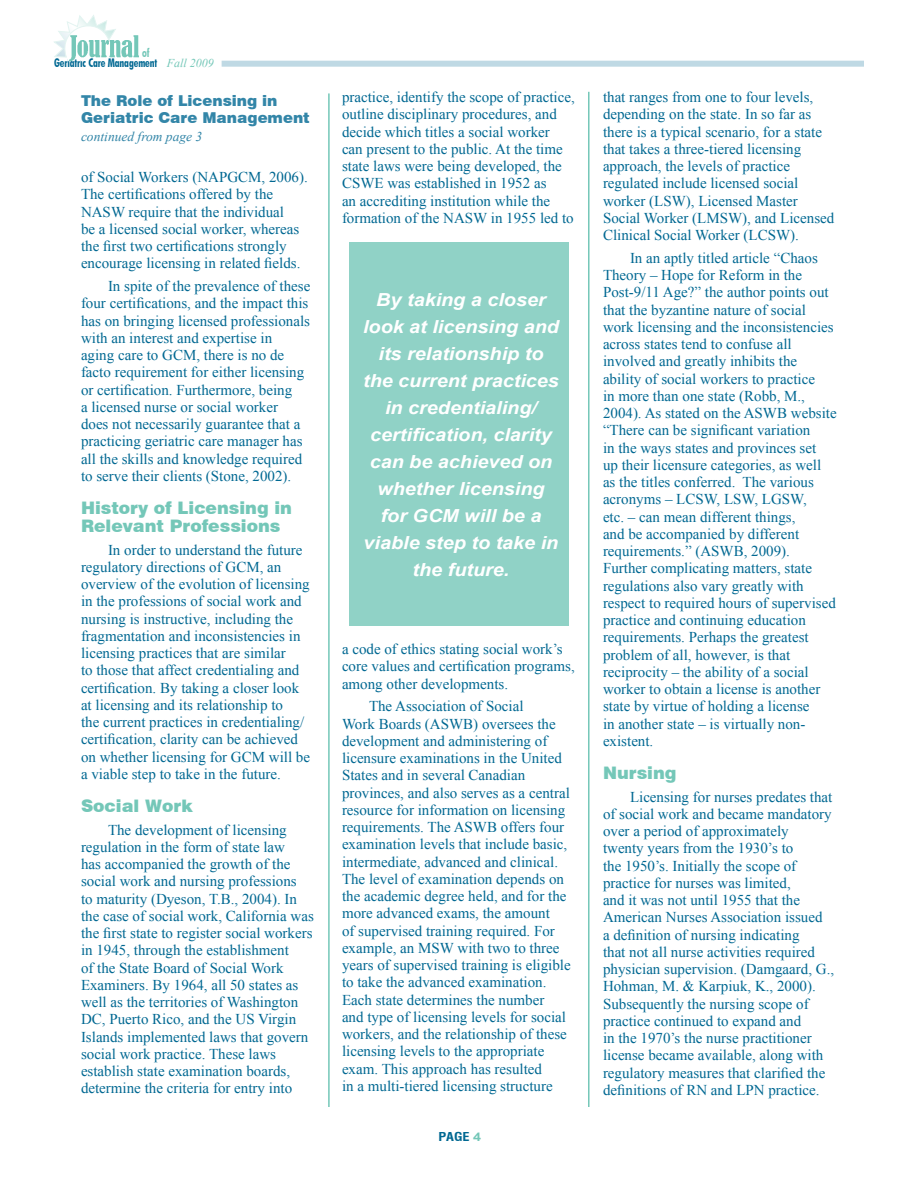
<style>
.page{position:relative;width:918px;height:1188px;background:#fff}
.page>*{position:absolute;margin:0;border:0;box-sizing:border-box;transform-origin:0 0}
.t1{font:italic 700 18px/27px "Arial";color:#fff;text-align:center;scale:1.1 1}
.t2{font:900 17.25px/18px "Swiss 721 BT";color:#74c7b8}
.t3{font:15px/17.2px "Times New Roman";color:#006892}
.t4{font:900 15px/17.2px "Swiss 721 BT";color:#3386a8}
.t5{font:italic 13.5px "Times New Roman";color:#3386a8}
.t6{font:700 condensed 12px "Futura BT";letter-spacing:-.01em;color:#006892;scale:.9 1}
.t7{font:italic 12px "Times New Roman";color:#74c7b8}
.t8{font:700 condensed 12px "Swiss 721 BT";color:#006892;scale:1.2 1}
.t9{font:700 condensed 12px "Futura BT";color:#74c7b8;scale:.9 1}
.s1{font-family:"Arial";font-stretch:normal;color:#74c7b8}
</style>
<div class="page">
<div style="left:222px;top:61px;width:642px;height:6px;background:#bfd9e4"></div>
<svg style="left:54px;top:15px;width:62px;height:46px"></svg>
<img style="left:70px;top:35px;width:69px;height:26px">
<hr style="left:328px;top:93px;width:2px;height:1014px;background:#74c7b8">
<hr style="left:588px;top:92px;width:2px;height:1015px;background:#74c7b8">
<div style="left:350px;top:243px;width:219px;height:383px;background:#90d2c6"></div>
<p class="t9" style="left:142px;top:45px;width:10px">of</p>
<p class="t6" style="left:54px;top:55px;width:116px">Geriatric Care Management</p>
<p class="t7" style="left:167px;top:55px;width:49px">Fall 2009</p>
<p class="t4" style="left:81px;top:92px;width:230px">The Role of Licensing in<br>Geriatric Care Management</p>
<p class="t5" style="left:81px;top:127px;width:123px">continued from page 3</p>
<p class="t3" style="left:81px;top:168px;width:228px">of Social Workers (NAPGCM, 2006).<br>The certifications offered by the NASW require that the individual<br>be a licensed social worker, whereas the first two certifications strongly encourage licensing in related fields.</p>
<p class="t3" style="left:81px;top:277px;width:231px;text-indent:27px">In spite of the prevalence of these four certifications, and the impact this has on bringing licensed professionals with an interest and expertise in<br>aging care to GCM, there is no de facto requirement for either licensing or certification. Furthermore, being<br>a licensed nurse or social worker<br>does not necessarily guarantee that a practicing geriatric care manager has all the skills and knowledge required to serve their clients (Stone, 2002).</p>
<p class="t2" style="left:81px;top:499px;width:213px">History of Licensing in<br>Relevant Professions</p>
<p class="t3" style="left:81px;top:541px;width:231px;text-indent:27px">In order to understand the future regulatory directions of GCM, an overview of the evolution of licensing in the professions of social work and nursing is instructive, including the fragmentation and inconsistencies in licensing practices that are similar<br>to those that affect credentialing and certification. By taking a closer look at licensing and its relationship to<br>the current practices in credentialing/ certification, clarity can be achieved on whether licensing for GCM will be a viable step to take in the future.</p>
<p class="t2" style="left:81px;top:797px;width:113px">Social Work</p>
<p class="t3" style="left:81px;top:821px;width:234px;text-indent:27px">The development of licensing regulation in the form of state law<br>has accompanied the growth of the social work and nursing professions<br>to maturity (Dyeson, T.B., 2004). In the case of social work, California was the first state to register social workers in 1945, through the establishment<br>of the State Board of Social Work Examiners. By 1964, all 50 states as well as the territories of Washington DC, Puerto Rico, and the US Virgin Islands implemented laws that govern social work practice. These laws establish state examination boards, determine the criteria for entry into</p>
<p class="t3" style="left:342px;top:88px;width:234px">practice, identify the scope of practice, outline disciplinary procedures, and decide which titles a social worker<br>can present to the public. At the time state laws were being developed, the CSWE was established in 1952 as<br>an accrediting institution while the formation of the NASW in 1955 led to</p>
<p class="t1" style="left:363px;top:286px;width:180px">By taking a closer look at licensing and its relationship to the current practices in credentialing/ certification, clarity can be achieved on whether licensing for GCM will be a viable step to take in the future.</p>
<p class="t3" style="left:342px;top:640px;width:234px">a code of ethics stating social work’s core values and certification programs, among other developments.</p>
<p class="t3" style="left:342px;top:697px;width:230px;text-indent:27px">The Association of Social<br>Work Boards (ASWB) oversees the development and administering of licensure examinations in the United States and in several Canadian provinces, and also serves as a central resource for information on licensing requirements. The ASWB offers four examination levels that include basic, intermediate, advanced and clinical.<br>The level of examination depends on the academic degree held, and for the more advanced exams, the amount<br>of supervised training required. For example, an MSW with two to three years of supervised training is eligible to take the advanced examination.<br>Each state determines the number<br>and type of licensing levels for social workers, and the relationship of these licensing levels to the appropriate exam. This approach has resulted<br>in a multi-tiered licensing structure</p>
<p class="t8" style="left:438px;top:1129px;width:37px">page <span class="s1">4</span></p>
<p class="t3" style="left:603px;top:88px;width:233px">that ranges from one to four levels, depending on the state. In so far as there is a typical scenario, for a state that takes a three-tiered licensing approach, the levels of practice regulated include licensed social worker (LSW), Licensed Master Social Worker (LMSW), and Licensed Clinical Social Worker (LCSW).</p>
<p class="t3" style="left:603px;top:249px;width:235px;text-indent:27px">In an aptly titled article “Chaos Theory – Hope for Reform in the Post-9/11 Age?” the author points out that the byzantine nature of social work licensing and the inconsistencies across states tend to confuse all involved and greatly inhibits the ability of social workers to practice<br>in more than one state (Robb, M., 2004). As stated on the ASWB website “There can be significant variation<br>in the ways states and provinces set<br>up their licensure categories, as well as the titles conferred. The various acronyms – LCSW, LSW, LGSW,<br>etc. – can mean different things,<br>and be accompanied by different requirements.” (ASWB, 2009).<br>Further complicating matters, state regulations also vary greatly with respect to required hours of supervised practice and continuing education requirements. Perhaps the greatest problem of all, however, is that reciprocity – the ability of a social worker to obtain a license is another state by virtue of holding a license<br>in another state – is virtually non&shy;existent.</p>
<p class="t2" style="left:603px;top:764px;width:75px">Nursing</p>
<p class="t3" style="left:603px;top:788px;width:233px;text-indent:27px">Licensing for nurses predates that of social work and became mandatory over a period of approximately<br>twenty years from the 1930’s to<br>the 1950’s. Initially the scope of practice for nurses was limited,<br>and it was not until 1955 that the American Nurses Association issued<br>a definition of nursing indicating<br>that not all nurse activities required physician supervision. (Damgaard, G., Hohman, M. &amp; Karpiuk, K., 2000).<br>Subsequently the nursing scope of practice continued to expand and<br>in the 1970’s the nurse practitioner license became available, along with regulatory measures that clarified the definitions of RN and LPN practice.</p>
</div>
